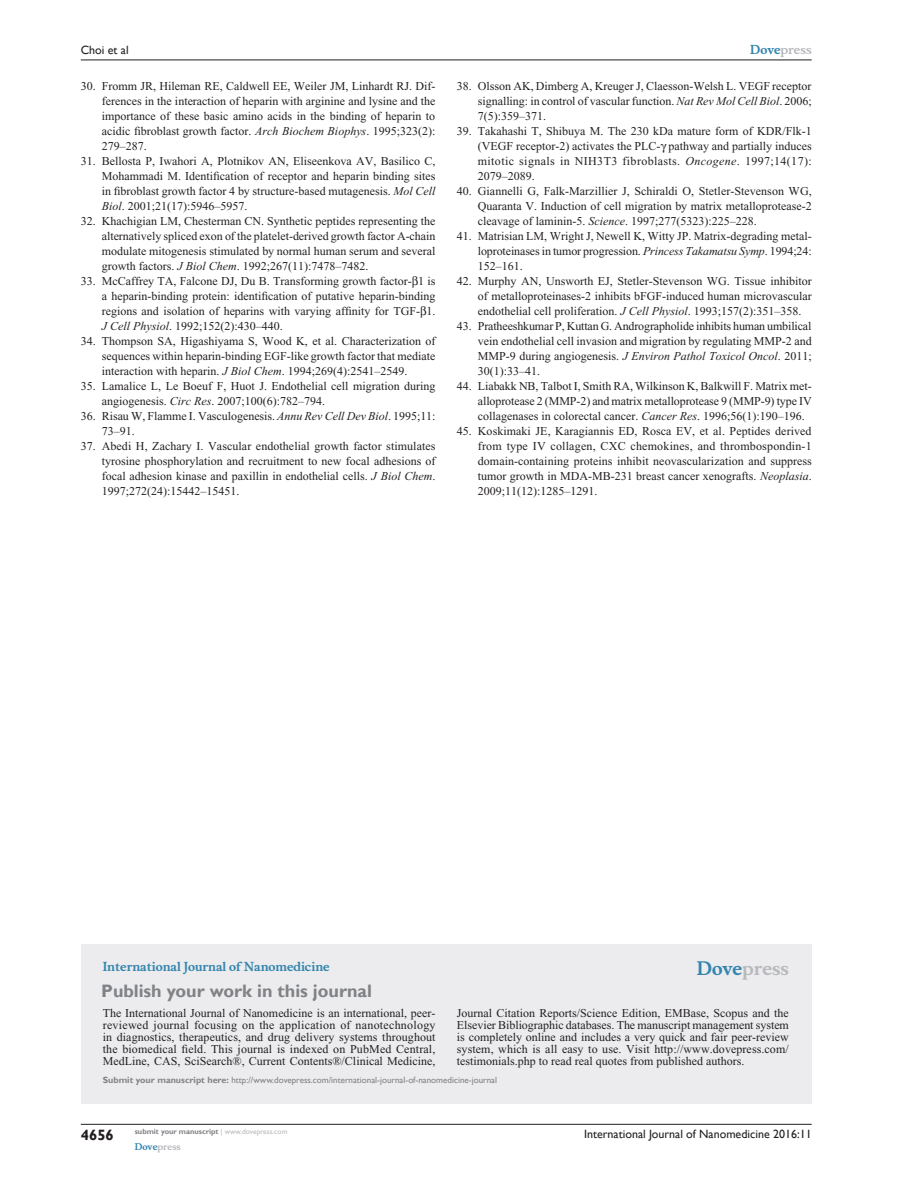
<style>
.page{position:relative;width:918px;height:1188px;background:#fff}
.page>*{position:absolute;margin:0;border:0;box-sizing:border-box;transform-origin:0 0}
.PromBx-H1{font:700 18px "Gill Sans";color:#808285}
.PromBx-Brand{font:700 18px "Musee";color:#b8b9bc}
.t1{font:700 15px "Gill Sans";color:#231f20}
.RefNL2{font:12px/15px "Times New Roman";color:#231f20;text-align:justify}
.PromBx-Tx{font:12px/12px "Times New Roman";color:#231f20;text-align:justify}
.t2{font:12px "Gill Sans";color:#231f20}
.PromBx-JrnlName{font:700 12px "Musee";color:#3485ae}
.t3{font:700 12px "Musee";color:#b8b9bc}
.PromBx-SubmitMssWebA{font:9px "Gill Sans";color:#808285}
.t4{font:700 9px "Musee";color:#b8b9bc}
.t5{font:700 7.5px "Gill Sans";color:#808285}
.s1{font-style:italic}
.s2{color:#3485ae}
.s3{font-weight:700}
.s4{font-weight:400;color:#b8b9bc}
</style>
<div class="page">
<div style="left:81px;top:944px;width:731px;height:159px;background:#ececee"></div>
<hr style="left:81px;top:1124px;width:731px;height:1px;background:#231f20">
<hr style="left:81px;top:60px;width:731px;height:1px;background:#231f20">
<p class="t2" style="left:81px;top:43px;width:49px">Choi et al</p>
<p class="RefNL2" style="left:102px;top:79px;width:335px;text-indent:-21px">30. Fromm JR, Hileman RE, Caldwell EE, Weiler JM, Linhardt RJ. Dif&shy;ferences in the interaction of heparin with arginine and lysine and the importance of these basic amino acids in the binding of heparin to acidic fibroblast growth factor. <span class="s1">Arch Biochem Biophys</span>. 1995;323(2):<br>279–287.</p>
<p class="RefNL2" style="left:102px;top:154px;width:335px;text-indent:-21px">31. Bellosta P, Iwahori A, Plotnikov AN, Eliseenkova AV, Basilico C, Mohammadi M. Identification of receptor and heparin binding sites in fibroblast growth factor 4 by structure-based mutagenesis. <span class="s1">Mol Cell Biol</span>. 2001;21(17):5946–5957.</p>
<p class="RefNL2" style="left:102px;top:214px;width:335px;text-indent:-21px">32. Khachigian LM, Chesterman CN. Synthetic peptides representing the alternatively spliced exon of the platelet-derived growth factor A-chain modulate mitogenesis stimulated by normal human serum and several growth factors. <span class="s1">J Biol Chem</span>. 1992;267(11):7478–7482.</p>
<p class="RefNL2" style="left:102px;top:274px;width:335px;text-indent:-21px">33. McCaffrey TA, Falcone DJ, Du B. Transforming growth factor- 1 is a heparin-binding protein: identification of putative heparin-binding regions and isolation of heparins with varying affinity for TGF- 1.<br><span class="s1">J Cell Physiol</span>. 1992;152(2):430–440.</p>
<p class="RefNL2" style="left:102px;top:334px;width:335px;text-indent:-21px">34. Thompson SA, Higashiyama S, Wood K, et al. Characterization of sequences within heparin-binding EGF-like growth factor that mediate interaction with heparin. <span class="s1">J Biol Chem</span>. 1994;269(4):2541–2549.</p>
<p class="RefNL2" style="left:102px;top:379px;width:335px;text-indent:-21px">35. Lamalice L, Le Boeuf F, Huot J. Endothelial cell migration during angiogenesis. <span class="s1">Circ Res</span>. 2007;100(6):782–794.</p>
<p class="RefNL2" style="left:102px;top:409px;width:335px;text-indent:-21px">36. Risau W, Flamme I. Vasculogenesis. <span class="s1">Annu Rev Cell Dev Biol</span>. 1995;11:<br>73–91.</p>
<p class="RefNL2" style="left:102px;top:439px;width:335px;text-indent:-21px">37. Abedi H, Zachary I. Vascular endothelial growth factor stimulates tyrosine phosphorylation and recruitment to new focal adhesions of focal adhesion kinase and paxillin in endothelial cells. <span class="s1">J Biol Chem</span>.<br>1997;272(24):15442–15451.</p>
<p class="t3" style="left:750px;top:43px;width:63px"><span class="s2">Dove</span>press</p>
<p class="RefNL2" style="left:478px;top:79px;width:335px;text-indent:-21px">38. Olsson AK, Dimberg A, Kreuger J, Claesson-Welsh L. VEGF receptor signalling: in control of vascular function. <span class="s1">Nat Rev Mol Cell Biol</span>. 2006; 7(5):359–371.</p>
<p class="RefNL2" style="left:478px;top:124px;width:335px;text-indent:-21px">39. Takahashi T, Shibuya M. The 230 kDa mature form of KDR/Flk-1 (VEGF receptor-2) activates the PLC- pathway and partially induces mitotic signals in NIH3T3 fibroblasts. <span class="s1">Oncogene</span>. 1997;14(17):<br>2079–2089.</p>
<p class="RefNL2" style="left:478px;top:184px;width:335px;text-indent:-21px">40. Giannelli G, Falk-Marzillier J, Schiraldi O, Stetler-Stevenson WG, Quaranta V. Induction of cell migration by matrix metalloprotease-2 cleavage of laminin-5. <span class="s1">Science</span>. 1997;277(5323):225–228.</p>
<p class="RefNL2" style="left:478px;top:229px;width:335px;text-indent:-21px">41. Matrisian LM, Wright J, Newell K, Witty JP. Matrix-degrading metal&shy;loproteinases in tumor progression. <span class="s1">Princess Takamatsu Symp</span>. 1994;24:<br>152–161.</p>
<p class="RefNL2" style="left:478px;top:274px;width:335px;text-indent:-21px">42. Murphy AN, Unsworth EJ, Stetler-Stevenson WG. Tissue inhibitor of metalloproteinases-2 inhibits bFGF-induced human microvascular endothelial cell proliferation. <span class="s1">J Cell Physiol</span>. 1993;157(2):351–358.</p>
<p class="RefNL2" style="left:478px;top:319px;width:335px;text-indent:-21px">43. Pratheeshkumar P, Kuttan G. Andrographolide inhibits human umbilical vein endothelial cell invasion and migration by regulating MMP-2 and MMP-9 during angiogenesis. <span class="s1">J Environ Pathol Toxicol Oncol</span>. 2011; 30(1):33–41.</p>
<p class="RefNL2" style="left:478px;top:379px;width:335px;text-indent:-21px">44. Liabakk NB, Talbot I, Smith RA, Wilkinson K, Balkwill F. Matrix met&shy;alloprotease 2 (MMP-2) and matrix metalloprotease 9 (MMP-9) type IV collagenases in colorectal cancer. <span class="s1">Cancer Res</span>. 1996;56(1):190–196.</p>
<p class="RefNL2" style="left:478px;top:424px;width:336px;text-indent:-21px">45. Koskimaki JE, Karagiannis ED, Rosca EV, et al. Peptides derived from type IV collagen, CXC chemokines, and thrombospondin-1 domain-containing proteins inhibit neovascularization and suppress tumor growth in MDA-MB-231 breast cancer xenografts. <span class="s1">Neoplasia</span>.<br>2009;11(12):1285–1291.</p>
<p class="PromBx-JrnlName" style="left:103px;top:959px;width:228px">International Journal of Nanomedicine</p>
<p class="PromBx-H1" style="left:101px;top:980px;width:272px">Publish your work in this journal</p>
<p class="PromBx-Brand" style="left:697px;top:958px;width:94px"><span class="s2">Dove</span>press</p>
<p class="PromBx-Tx" style="left:103px;top:1007px;width:334px">The International Journal of Nanomedicine is an international, peer&shy;reviewed journal focusing on the application of nanotechnology in diagnostics, therapeutics, and drug delivery systems throughout the biomedical field. This journal is indexed on PubMed Central, MedLine, CAS, SciSearch®, Current Contents®/Clinical Medicine,</p>
<p class="PromBx-Tx" style="left:457px;top:1007px;width:334px">Journal Citation Reports/Science Edition, EMBase, Scopus and the Elsevier Bibliographic databases. The manuscript management system is completely online and includes a very quick and fair peer-review system, which is all easy to use. Visit http://www.dovepress.com/ testimonials.php to read real quotes from published authors.</p>
<p class="PromBx-SubmitMssWebA" style="left:103px;top:1075px;width:396px"><span class="s3">Submit your manuscript here:</span> http://www.dovepress.com/international-journal-of-nanomedicine-journal</p>
<p class="t1" style="left:81px;top:1126px;width:35px">4656</p>
<p class="t5" style="left:135px;top:1127px;width:154px">submit your manuscript <span class="s4">| www.dovepress.com</span></p>
<p class="t4" style="left:135px;top:1141px;width:48px"><span class="s2">Dove</span>press</p>
<p class="t2" style="left:584px;top:1127px;width:229px">International Journal of Nanomedicine 2016:11</p>
</div>
